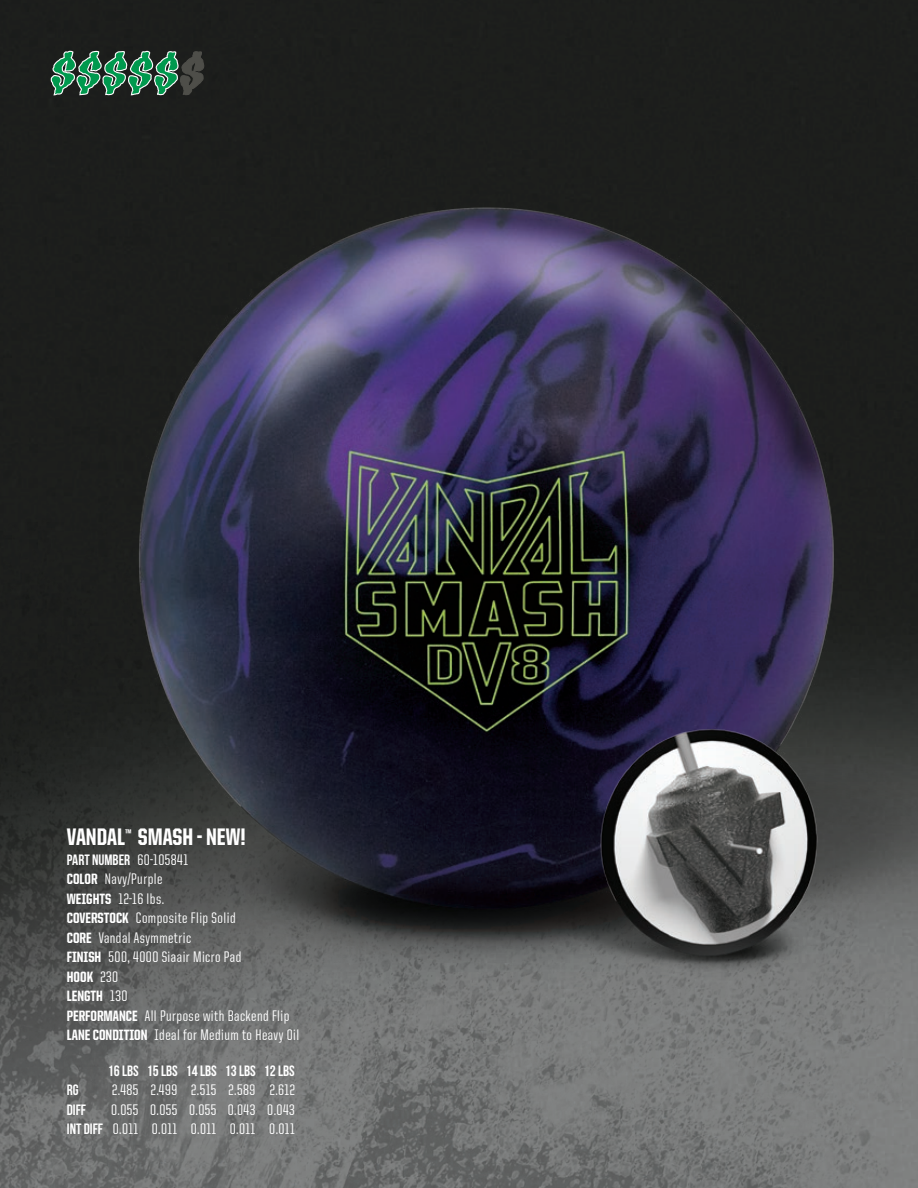
<style>
.page{position:relative;width:918px;height:1188px;background:#1d1e1c}
.page>*{position:absolute;margin:0;border:0;box-sizing:border-box;transform-origin:0 0}
.DV8_Ball_Chart_Body{font:800 24px "United Sans Cond";color:#fff}
.DV8_Ball_Chart_Body-2{font:500 15.3px "United Sans Cond";letter-spacing:.03em;color:#fff}
.Tech_Specs_-_2_-_PF{font:500 15.3px "United Sans Cond";letter-spacing:.03em;color:#fff}
.Tech_Specs_-_2_-_PF-2{font:15px "Bebas Neue";color:#fff}
.DV8_Ball_Chart_Body-3{font:15px "Bebas Neue";color:#fff}
.DV8_Ball_Chart_Body-4{font:800 15px "United Sans Cond";color:#fff}
.s1{font-family:"United Sans Cond";font-weight:500;font-size:15.3px}
.s2{font-weight:800;font-size:15px}
.s3{font-weight:500;font-size:15.3px}
.s4{font-family:"Bebas Neue";font-weight:400;font-size:15px}
</style>
<div class="page">
<img style="left:0;top:1082px;width:903px;height:106px">
<img style="left:0;top:82px;width:918px;height:1000px">
<img style="left:552px;top:689px;width:321px;height:321px">
<svg style="left:50px;top:50px;width:155px;height:56px;background:#335c47"></svg>
<p class="DV8_Ball_Chart_Body" style="left:67px;top:825px;width:180px">VANDAL<sup>™</sup> SMASH - NEW!</p>
<p class="DV8_Ball_Chart_Body-3" style="left:67px;top:851px;width:123px">PART NUMBER <span class="s1">60-105841</span></p>
<p class="DV8_Ball_Chart_Body-2" style="left:67px;top:871px;width:97px"><span class="s2">COLOR</span> Navy/Purple</p>
<p class="DV8_Ball_Chart_Body-2" style="left:67px;top:891px;width:99px"><span class="s2">WEIGHTS</span> 12-16 lbs.</p>
<p class="DV8_Ball_Chart_Body-2" style="left:67px;top:910px;width:170px"><span class="s2">COVERSTOCK</span> Composite Flip Solid</p>
<p class="DV8_Ball_Chart_Body-2" style="left:67px;top:930px;width:126px"><span class="s2">CORE</span> Vandal Asymmetric</p>
<p class="DV8_Ball_Chart_Body-2" style="left:67px;top:949px;width:176px"><span class="s2">FINISH</span> 500, 4000 Siaair Micro Pad</p>
<p class="DV8_Ball_Chart_Body-4" style="left:67px;top:969px;width:53px">HOOK <span class="s3">230</span></p>
<p class="DV8_Ball_Chart_Body-4" style="left:67px;top:988px;width:62px">LENGTH <span class="s3">130</span></p>
<p class="DV8_Ball_Chart_Body-2" style="left:67px;top:1008px;width:224px"><span class="s2">PERFORMANCE</span> All Purpose with Backend Flip</p>
<p class="DV8_Ball_Chart_Body-2" style="left:67px;top:1027px;width:234px"><span class="s2">LANE CONDITION</span> Ideal for Medium to Heavy Oil</p>
<p class="Tech_Specs_-_2_-_PF-2" style="left:108px;top:1062px;width:189px">16 LBS 15 LBS 14 LBS 13 LBS 12 LBS</p>
<p class="Tech_Specs_-_2_-_PF-2" style="left:67px;top:1082px;width:13px">RG</p>
<p class="Tech_Specs_-_2_-_PF" style="left:112px;top:1082px;width:184px">2.485 2.499 2.515 2.589 2.612</p>
<p class="Tech_Specs_-_2_-_PF-2" style="left:67px;top:1101px;width:21px">DIFF</p>
<p class="Tech_Specs_-_2_-_PF" style="left:111px;top:1102px;width:185px">0.055 0.055 0.055 0.043 0.043</p>
<p class="Tech_Specs_-_2_-_PF" style="left:67px;top:1121px;width:229px"><span class="s4">INT DIFF</span> 0.011 0.011 0.011 0.011 0.011</p>
</div>
